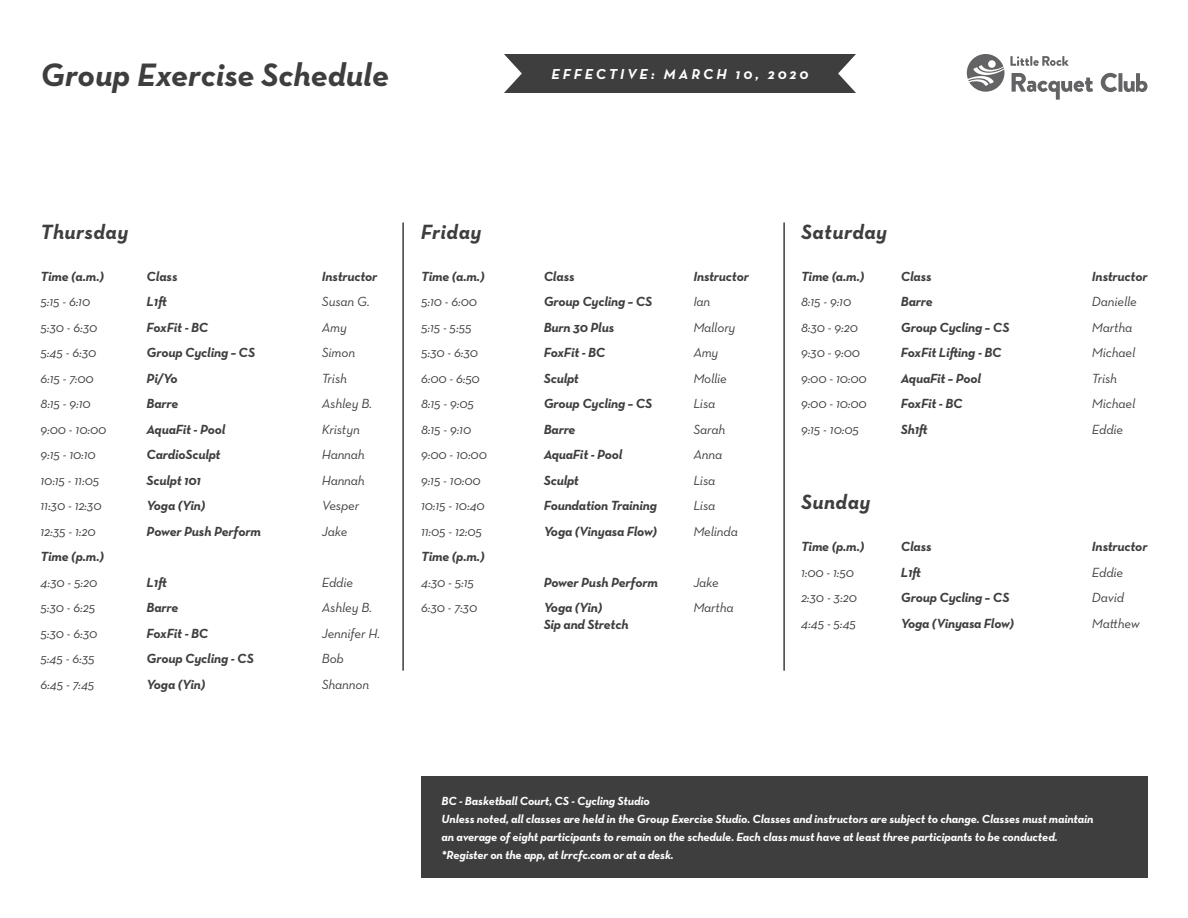
<style>
.page{position:relative;width:1188px;height:918px;background:#fff}
.page>*{position:absolute;margin:0;border:0;box-sizing:border-box;transform-origin:0 0}
.t1{font:italic 700 33px "Neutra Text Exp";color:#3e3e3f}
.t2{font:italic 700 21px "Neutra Text Exp";letter-spacing:.025em;color:#3e3e3f}
.t3{font:14.7px "Neutra Text Exp Bold Italic Alt";letter-spacing:.2em;color:#fff}
.t4{font:italic 13.5px "Neutra Text Exp";letter-spacing:-.01em;color:#3e3e3f}
.t5{font:italic 700 13.5px "Neutra Text Exp";letter-spacing:-.01em;color:#3e3e3f}
.t6{font:italic 700 12px/18px "Neutra Text Exp";letter-spacing:-.01em;color:#fff}
</style>
<div class="page">
<div style="left:422px;top:776px;width:726px;height:102px;background:#3e3e3f"></div>
<hr style="left:402px;top:222px;width:2px;height:449px;background:#3e3e3f">
<hr style="left:783px;top:222px;width:2px;height:449px;background:#3e3e3f">
<svg style="left:967px;top:54px;width:37px;height:38px"></svg>
<svg style="left:1012px;top:73px;width:81px;height:27px"></svg>
<svg style="left:1010px;top:56px;width:59px;height:10px"></svg>
<svg style="left:1101px;top:73px;width:16px;height:19px"></svg>
<svg style="left:1118px;top:73px;width:4px;height:19px"></svg>
<svg style="left:1124px;top:73px;width:24px;height:19px"></svg>
<div style="left:504px;top:54px;width:352px;height:39px;background:#3e3e3f"></div>
<p class="t1" style="left:40px;top:54px;width:350px">Group Exercise Schedule</p>
<p class="t3" style="left:552px;top:65px;width:258px">EFFECTIVE: MARCH 10, 2020</p>
<p class="t2" style="left:40px;top:218px;width:89px">Thursday</p>
<p class="t5" style="left:40px;top:268px;width:65px">Time (a.m.)</p>
<p class="t4" style="left:40px;top:293px;width:51px">5:15 - 6:10</p>
<p class="t4" style="left:40px;top:319px;width:59px">5:30 - 6:30</p>
<p class="t4" style="left:40px;top:344px;width:57px">5:45 - 6:30</p>
<p class="t4" style="left:40px;top:370px;width:55px">6:15 - 7:00</p>
<p class="t4" style="left:40px;top:395px;width:52px">8:15 - 9:10</p>
<p class="t4" style="left:40px;top:421px;width:67px">9:00 - 10:00</p>
<p class="t4" style="left:40px;top:446px;width:57px">9:15 - 10:10</p>
<p class="t4" style="left:40px;top:472px;width:60px">10:15 - 11:05</p>
<p class="t4" style="left:40px;top:497px;width:63px">11:30 - 12:30</p>
<p class="t4" style="left:40px;top:523px;width:57px">12:35 - 1:20</p>
<p class="t5" style="left:40px;top:548px;width:65px">Time (p.m.)</p>
<p class="t4" style="left:40px;top:574px;width:59px">4:30 - 5:20</p>
<p class="t4" style="left:40px;top:599px;width:56px">5:30 - 6:25</p>
<p class="t4" style="left:40px;top:625px;width:59px">5:30 - 6:30</p>
<p class="t4" style="left:40px;top:650px;width:56px">5:45 - 6:35</p>
<p class="t4" style="left:40px;top:676px;width:55px">6:45 - 7:45</p>
<p class="t5" style="left:147px;top:268px;width:32px">Class</p>
<p class="t5" style="left:147px;top:293px;width:22px">L1ft</p>
<p class="t5" style="left:147px;top:319px;width:63px">FoxFit - BC</p>
<p class="t5" style="left:147px;top:344px;width:110px">Group Cycling – CS</p>
<p class="t5" style="left:147px;top:370px;width:33px">Pi/Yo</p>
<p class="t5" style="left:147px;top:395px;width:33px">Barre</p>
<p class="t5" style="left:147px;top:421px;width:80px">AquaFit - Pool</p>
<p class="t5" style="left:147px;top:446px;width:75px">CardioSculpt</p>
<p class="t5" style="left:147px;top:472px;width:56px">Sculpt 101</p>
<p class="t5" style="left:147px;top:497px;width:60px">Yoga (Yin)</p>
<p class="t5" style="left:147px;top:523px;width:116px">Power Push Perform</p>
<p class="t5" style="left:147px;top:574px;width:22px">L1ft</p>
<p class="t5" style="left:147px;top:599px;width:33px">Barre</p>
<p class="t5" style="left:147px;top:625px;width:63px">FoxFit - BC</p>
<p class="t5" style="left:147px;top:650px;width:109px">Group Cycling - CS</p>
<p class="t5" style="left:147px;top:676px;width:60px">Yoga (Yin)</p>
<p class="t5" style="left:322px;top:268px;width:57px">Instructor</p>
<p class="t4" style="left:322px;top:293px;width:49px">Susan G.</p>
<p class="t4" style="left:322px;top:319px;width:27px">Amy</p>
<p class="t4" style="left:322px;top:344px;width:35px">Simon</p>
<p class="t4" style="left:322px;top:370px;width:27px">Trish</p>
<p class="t4" style="left:322px;top:395px;width:52px">Ashley B.</p>
<p class="t4" style="left:322px;top:421px;width:39px">Kristyn</p>
<p class="t4" style="left:322px;top:446px;width:44px">Hannah</p>
<p class="t4" style="left:322px;top:472px;width:44px">Hannah</p>
<p class="t4" style="left:322px;top:497px;width:39px">Vesper</p>
<p class="t4" style="left:322px;top:523px;width:27px">Jake</p>
<p class="t4" style="left:322px;top:574px;width:33px">Eddie</p>
<p class="t4" style="left:322px;top:599px;width:52px">Ashley B.</p>
<p class="t4" style="left:322px;top:625px;width:60px">Jennifer H.</p>
<p class="t4" style="left:322px;top:650px;width:24px">Bob</p>
<p class="t4" style="left:322px;top:676px;width:49px">Shannon</p>
<p class="t2" style="left:421px;top:218px;width:62px">Friday</p>
<p class="t5" style="left:421px;top:268px;width:65px">Time (a.m.)</p>
<p class="t4" style="left:421px;top:293px;width:58px">5:10 - 6:00</p>
<p class="t4" style="left:421px;top:319px;width:52px">5:15 - 5:55</p>
<p class="t4" style="left:421px;top:344px;width:59px">5:30 - 6:30</p>
<p class="t4" style="left:421px;top:370px;width:60px">6:00 - 6:50</p>
<p class="t4" style="left:421px;top:395px;width:54px">8:15 - 9:05</p>
<p class="t4" style="left:421px;top:421px;width:52px">8:15 - 9:10</p>
<p class="t4" style="left:421px;top:446px;width:67px">9:00 - 10:00</p>
<p class="t4" style="left:421px;top:472px;width:61px">9:15 - 10:00</p>
<p class="t4" style="left:421px;top:497px;width:65px">10:15 - 10:40</p>
<p class="t4" style="left:421px;top:523px;width:62px">11:05 - 12:05</p>
<p class="t5" style="left:421px;top:548px;width:65px">Time (p.m.)</p>
<p class="t4" style="left:421px;top:574px;width:54px">4:30 - 5:15</p>
<p class="t4" style="left:421px;top:599px;width:58px">6:30 - 7:30</p>
<p class="t5" style="left:544px;top:268px;width:32px">Class</p>
<p class="t5" style="left:544px;top:293px;width:110px">Group Cycling – CS</p>
<p class="t5" style="left:544px;top:319px;width:72px">Burn 30 Plus</p>
<p class="t5" style="left:544px;top:344px;width:63px">FoxFit - BC</p>
<p class="t5" style="left:544px;top:370px;width:37px">Sculpt</p>
<p class="t5" style="left:544px;top:395px;width:110px">Group Cycling – CS</p>
<p class="t5" style="left:544px;top:421px;width:33px">Barre</p>
<p class="t5" style="left:544px;top:446px;width:80px">AquaFit - Pool</p>
<p class="t5" style="left:544px;top:472px;width:37px">Sculpt</p>
<p class="t5" style="left:544px;top:497px;width:115px">Foundation Training</p>
<p class="t5" style="left:544px;top:523px;width:115px">Yoga (Vinyasa Flow)</p>
<p class="t5" style="left:544px;top:574px;width:116px">Power Push Perform</p>
<p class="t5" style="left:544px;top:599px;width:60px">Yoga (Yin)</p>
<p class="t5" style="left:544px;top:615px;width:86px">Sip and Stretch</p>
<p class="t5" style="left:693px;top:268px;width:57px">Instructor</p>
<p class="t4" style="left:693px;top:293px;width:18px">Ian</p>
<p class="t4" style="left:693px;top:319px;width:44px">Mallory</p>
<p class="t4" style="left:693px;top:344px;width:27px">Amy</p>
<p class="t4" style="left:693px;top:370px;width:35px">Mollie</p>
<p class="t4" style="left:693px;top:395px;width:23px">Lisa</p>
<p class="t4" style="left:693px;top:421px;width:34px">Sarah</p>
<p class="t4" style="left:693px;top:446px;width:30px">Anna</p>
<p class="t4" style="left:693px;top:472px;width:23px">Lisa</p>
<p class="t4" style="left:693px;top:497px;width:23px">Lisa</p>
<p class="t4" style="left:693px;top:523px;width:46px">Melinda</p>
<p class="t4" style="left:693px;top:574px;width:27px">Jake</p>
<p class="t4" style="left:693px;top:599px;width:42px">Martha</p>
<p class="t2" style="left:801px;top:218px;width:88px">Saturday</p>
<p class="t5" style="left:801px;top:268px;width:65px">Time (a.m.)</p>
<p class="t4" style="left:801px;top:293px;width:52px">8:15 - 9:10</p>
<p class="t4" style="left:801px;top:319px;width:59px">8:30 - 9:20</p>
<p class="t4" style="left:801px;top:344px;width:60px">9:30 - 9:00</p>
<p class="t4" style="left:801px;top:370px;width:67px">9:00 - 10:00</p>
<p class="t4" style="left:801px;top:395px;width:67px">9:00 - 10:00</p>
<p class="t4" style="left:801px;top:421px;width:59px">9:15 - 10:05</p>
<p class="t5" style="left:901px;top:268px;width:32px">Class</p>
<p class="t5" style="left:901px;top:293px;width:33px">Barre</p>
<p class="t5" style="left:901px;top:319px;width:110px">Group Cycling – CS</p>
<p class="t5" style="left:901px;top:344px;width:102px">FoxFit Lifting - BC</p>
<p class="t5" style="left:901px;top:370px;width:82px">AquaFit – Pool</p>
<p class="t5" style="left:901px;top:395px;width:63px">FoxFit - BC</p>
<p class="t5" style="left:901px;top:421px;width:29px">Sh1ft</p>
<p class="t2" style="left:801px;top:488px;width:71px">Sunday</p>
<p class="t5" style="left:801px;top:538px;width:65px">Time (p.m.)</p>
<p class="t4" style="left:801px;top:564px;width:54px">1:00 - 1:50</p>
<p class="t4" style="left:801px;top:589px;width:57px">2:30 - 3:20</p>
<p class="t4" style="left:801px;top:615px;width:57px">4:45 - 5:45</p>
<p class="t5" style="left:901px;top:538px;width:32px">Class</p>
<p class="t5" style="left:901px;top:563px;width:22px">L1ft</p>
<p class="t5" style="left:901px;top:589px;width:110px">Group Cycling – CS</p>
<p class="t5" style="left:901px;top:614px;width:115px">Yoga (Vinyasa Flow)</p>
<p class="t5" style="left:1092px;top:268px;width:57px">Instructor</p>
<p class="t4" style="left:1092px;top:293px;width:47px">Danielle</p>
<p class="t4" style="left:1092px;top:319px;width:42px">Martha</p>
<p class="t4" style="left:1092px;top:344px;width:45px">Michael</p>
<p class="t4" style="left:1092px;top:370px;width:27px">Trish</p>
<p class="t4" style="left:1092px;top:395px;width:45px">Michael</p>
<p class="t4" style="left:1092px;top:421px;width:33px">Eddie</p>
<p class="t5" style="left:1092px;top:538px;width:57px">Instructor</p>
<p class="t4" style="left:1092px;top:564px;width:33px">Eddie</p>
<p class="t4" style="left:1092px;top:589px;width:34px">David</p>
<p class="t4" style="left:1092px;top:615px;width:49px">Matthew</p>
<p class="t6" style="left:442px;top:792px;width:210px">BC - Basketball Court, CS - Cycling Studio</p>
<p class="t6" style="left:442px;top:810px;width:653px">Unless noted, all classes are held in the Group Exercise Studio. Classes and instructors are subject to change. Classes must maintain an average of eight participants to remain on the schedule. Each class must have at least three participants to be conducted.</p>
<p class="t6" style="left:442px;top:846px;width:234px">*Register on the app, at lrrcfc.com or at a desk.</p>
</div>
